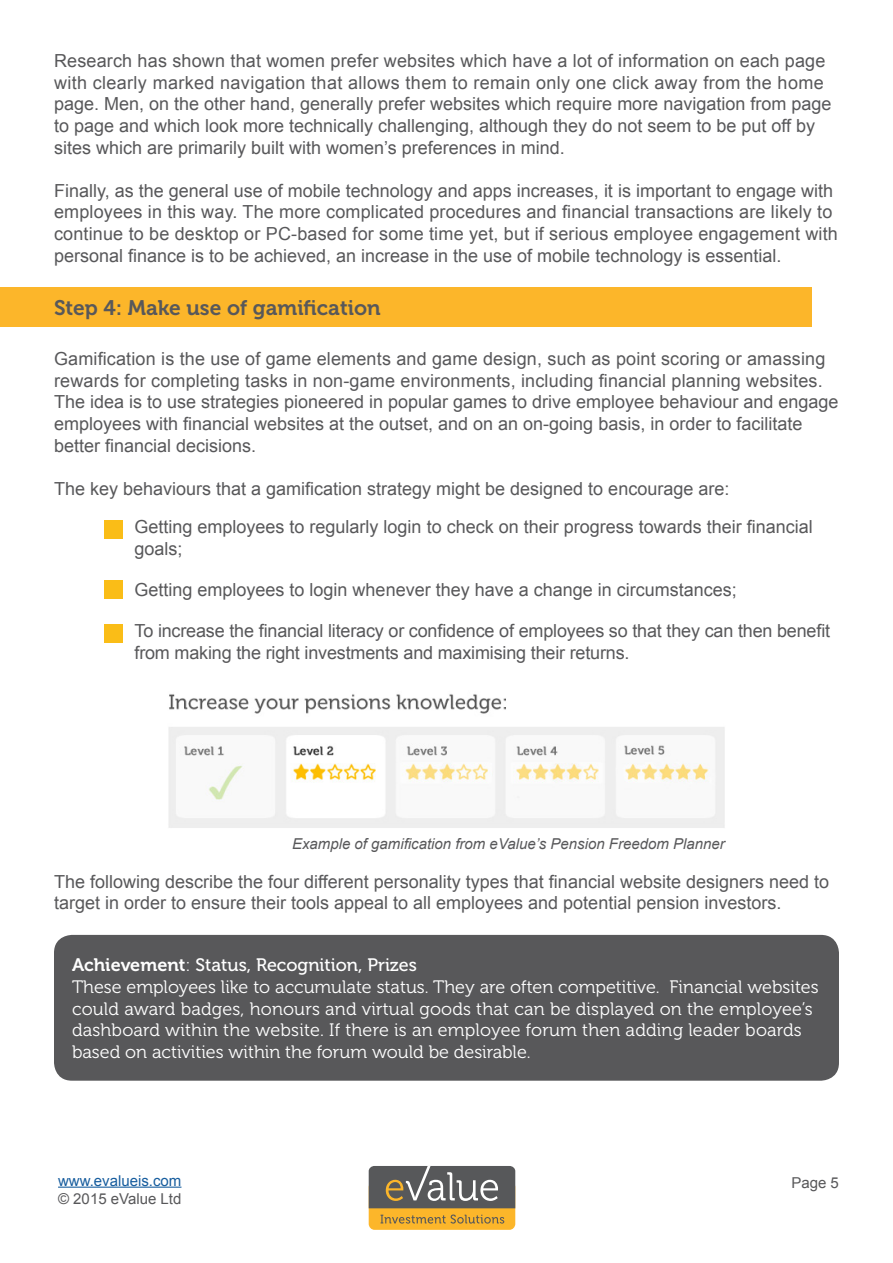
<style>
.page{position:relative;width:893px;height:1263px;background:#fff}
.page>*{position:absolute;margin:0;border:0;box-sizing:border-box;transform-origin:0 0}
.t1{font:21px "Museo 700";color:#58585a}
.t2{font:18px/21.6px "Arial";color:#58585a}
.t3{font:18px/21.6px "Museo 300";color:#fff}
.t4{font:18px "Museo 500";color:#fff}
.t5{font:italic 15px "Arial";color:#58585a}
.t6{font:15px "Arial";color:#58585a}
.t7{font:15px "Arial";color:#175d9e}
.s1{font-family:"Museo 700"}
.s2{font-family:"Museo 300"}
</style>
<div class="page">
<div style="left:369px;top:1181px;width:146px;height:49px;background:#fcb62a;border-radius:6px"></div>
<svg style="left:381px;top:1214px;width:123px;height:9px"></svg>
<svg style="left:369px;top:1166px;width:146px;height:42px;background:#6d6c6b"></svg>
<hr style="left:58px;top:1186px;width:123px;height:2px;background:#175d9e">
<div style="left:0;top:287px;width:812px;height:40px;background:#fcb62a"></div>
<div style="left:105px;top:520px;width:18px;height:18px;background:#fabd17"></div>
<div style="left:105px;top:581px;width:18px;height:18px;background:#fabd17"></div>
<div style="left:105px;top:624px;width:18px;height:18px;background:#fabd17"></div>
<img style="left:168px;top:694px;width:557px;height:134px">
<div style="left:54px;top:935px;width:785px;height:146px;background:#58585a;border-radius:18px"></div>
<p class="t2" style="left:54px;top:50px;width:779px">Research has shown that women prefer websites which have a lot of information on each page with clearly marked navigation that allows them to remain only one click away from the home page. Men, on the other hand, generally prefer websites which require more navigation from page to page and which look more technically challenging, although they do not seem to be put off by sites which are primarily built with women’s preferences in mind.</p>
<p class="t2" style="left:54px;top:180px;width:785px">Finally, as the general use of mobile technology and apps increases, it is important to engage with employees in this way. The more complicated procedures and financial transactions are likely to continue to be desktop or PC-based for some time yet, but if serious employee engagement with personal finance is to be achieved, an increase in the use of mobile technology is essential.</p>
<p class="t1" style="left:54px;top:296px;width:328px">Step 4: Make use of gamification</p>
<p class="t2" style="left:54px;top:348px;width:786px">Gamification is the use of game elements and game design, such as point scoring or amassing rewards for completing tasks in non-game environments, including financial planning websites.<br>The idea is to use strategies pioneered in popular games to drive employee behaviour and engage employees with financial websites at the outset, and on an on-going basis, in order to facilitate better financial decisions.</p>
<p class="t2" style="left:54px;top:478px;width:677px">The key behaviours that a gamification strategy might be designed to encourage are:</p>
<p class="t2" style="left:135px;top:516px;width:680px">Getting employees to regularly login to check on their progress towards their financial goals;</p>
<p class="t2" style="left:135px;top:579px;width:604px">Getting employees to login whenever they have a change in circumstances;</p>
<p class="t2" style="left:135px;top:620px;width:697px">To increase the financial literacy or confidence of employees so that they can then benefit from making the right investments and maximising their returns.</p>
<p class="t5" style="left:292px;top:834px;width:434px">Example of gamification from eValue’s Pension Freedom Planner</p>
<p class="t2" style="left:54px;top:871px;width:777px">The following describe the four different personality types that financial website designers need to target in order to ensure their tools appeal to all employees and potential pension investors.</p>
<p class="t4" style="left:72px;top:955px;width:346px"><span class="s1">Achievement</span><span class="s2">:</span> Status, Recognition, Prizes</p>
<p class="t3" style="left:72px;top:976px;width:748px">These employees like to accumulate status. They are often competitive. Financial websites could award badges, honours and virtual goods that can be displayed on the employee’s dashboard within the website. If there is an employee forum then adding leader boards based on activities within the forum would be desirable.</p>
<p class="t7" style="left:58px;top:1170px;width:125px">www.evalueis.com</p>
<p class="t6" style="left:791px;top:1173px;width:49px">Page 5</p>
<p class="t6" style="left:58px;top:1188px;width:125px">© 2015 eValue Ltd</p>
</div>
